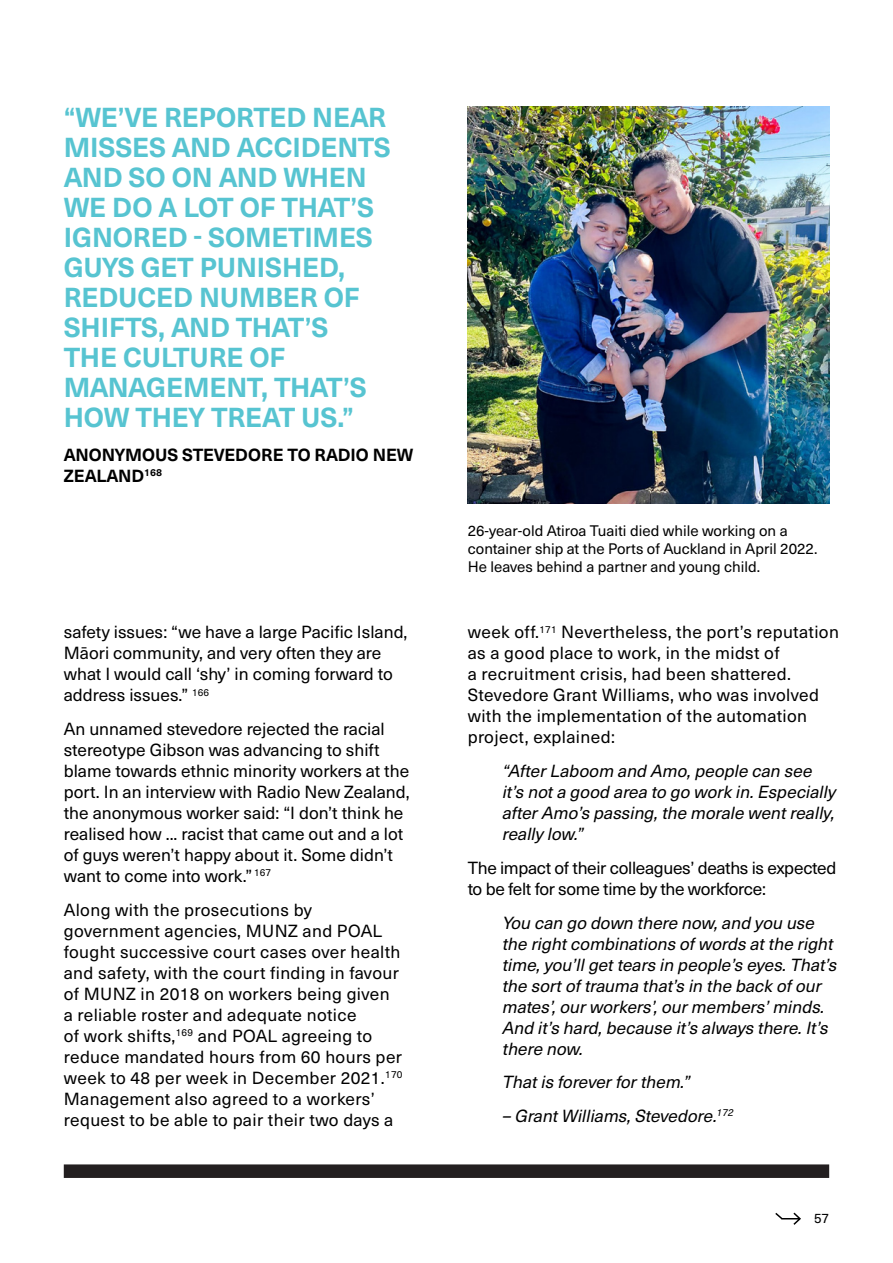
<style>
.page{position:relative;width:893px;height:1263px;background:#fff}
.page>*{position:absolute;margin:0;border:0;box-sizing:border-box;transform-origin:0 0}
.H4_No_underline_CAPS{font:700 27px/30px "Neue Haas Unica W1 G";letter-spacing:-.005em;color:#57c4d1}
.Body{font:17.25px/21px "Neue Haas Unica W1 G";letter-spacing:.01em;color:#000}
.Body_indent_italic{font:italic 17.25px/21px "Neue Haas Unica W1 G";color:#000}
.Body-2{font:17.25px/21px "Neue Haas Unica W1 G";letter-spacing:-.02em;color:#000}
.t1{font:700 17.25px/21px "Neue Haas Unica W1 G";color:#000}
.t2{font:15px/18px "Neue Haas Unica W1 G";color:#000}
.t3{font:13.5px "Neue Haas Unica W1 G";color:#000}
</style>
<div class="page">
<div style="left:64px;top:1164px;width:765px;height:14px;background:#231f20"></div>
<svg style="left:775px;top:1212px;width:26px;height:13px"></svg>
<img style="left:468px;top:106px;width:361px;height:397px">
<p class="H4_No_underline_CAPS" style="left:64px;top:101px;width:329px">“WE’VE REPORTED NEAR<br>MISSES AND ACCIDENTS<br>AND SO ON AND WHEN<br>WE DO A LOT OF THAT’S<br>IGNORED - SOMETIMES<br>GUYS GET PUNISHED,<br>REDUCED NUMBER OF<br>SHIFTS, AND THAT’S<br>THE CULTURE OF<br>MANAGEMENT, THAT’S<br>HOW THEY TREAT US.”</p>
<h5 class="t1" style="left:64px;top:443px;width:351px">ANONYMOUS STEVEDORE TO RADIO NEW<br>ZEALAND<sup>168</sup></h5>
<p class="Body" style="left:64px;top:621px;width:345px">safety issues: “we have a large Pacific Island, Māori community, and very often they are what I would call ‘shy’ in coming forward to address issues.” <sup>166</sup></p>
<p class="Body" style="left:64px;top:717px;width:347px">An unnamed stevedore rejected the racial stereotype Gibson was advancing to shift blame towards ethnic minority workers at the port. In an interview with Radio New Zealand, the anonymous worker said: “I don’t think he realised how ... racist that came out and a lot of guys weren’t happy about it. Some didn’t want to come into work.” <sup>167</sup></p>
<p class="Body" style="left:64px;top:898px;width:340px">Along with the prosecutions by government agencies, MUNZ and POAL fought successive court cases over health and safety, with the court finding in favour of MUNZ in 2018 on workers being given a reliable roster and adequate notice<br>of work shifts,<sup>169</sup> and POAL agreeing to reduce mandated hours from 60 hours per week to 48 per week in December 2021.<sup>170<br></sup>Management also agreed to a workers’ request to be able to pair their two days a</p>
<p class="t2" style="left:468px;top:521px;width:351px">26-year-old Atiroa Tuaiti died while working on a container ship at the Ports of Auckland in April 2022.<br>He leaves behind a partner and young child.</p>
<p class="Body" style="left:468px;top:621px;width:373px">week off.<sup>171</sup> Nevertheless, the port’s reputation as a good place to work, in the midst of<br>a recruitment crisis, had been shattered.<br>Stevedore Grant Williams, who was involved with the implementation of the automation project, explained:</p>
<p class="Body_indent_italic" style="left:502px;top:759px;width:339px">“AfterLaboom and Amo,people can see it’s nota good area to go work in.Especially afterAmo’s passing,the morale wentreally, reallylow.”</p>
<p class="Body-2" style="left:468px;top:856px;width:370px">The impact of their colleagues’ deaths is expected to be felt for some time by the workforce:</p>
<p class="Body_indent_italic" style="left:502px;top:911px;width:341px">You can go down there now,and you use the rightcombinations ofwords atthe right time,you’llgettears in people’s eyes.That’s the sortoftrauma that’s in the back ofour mates’,ourworkers’,ourmembers’minds.<br>And it’s hard,because it’s always there.It’s there now.</p>
<p class="Body_indent_italic" style="left:502px;top:1071px;width:194px">Thatis foreverforthem.”</p>
<p class="Body_indent_italic" style="left:502px;top:1104px;width:236px">– GrantWilliams,Stevedore.<sup>172</sup></p>
<p class="t3" style="left:814px;top:1208px;width:16px">57</p>
</div>
